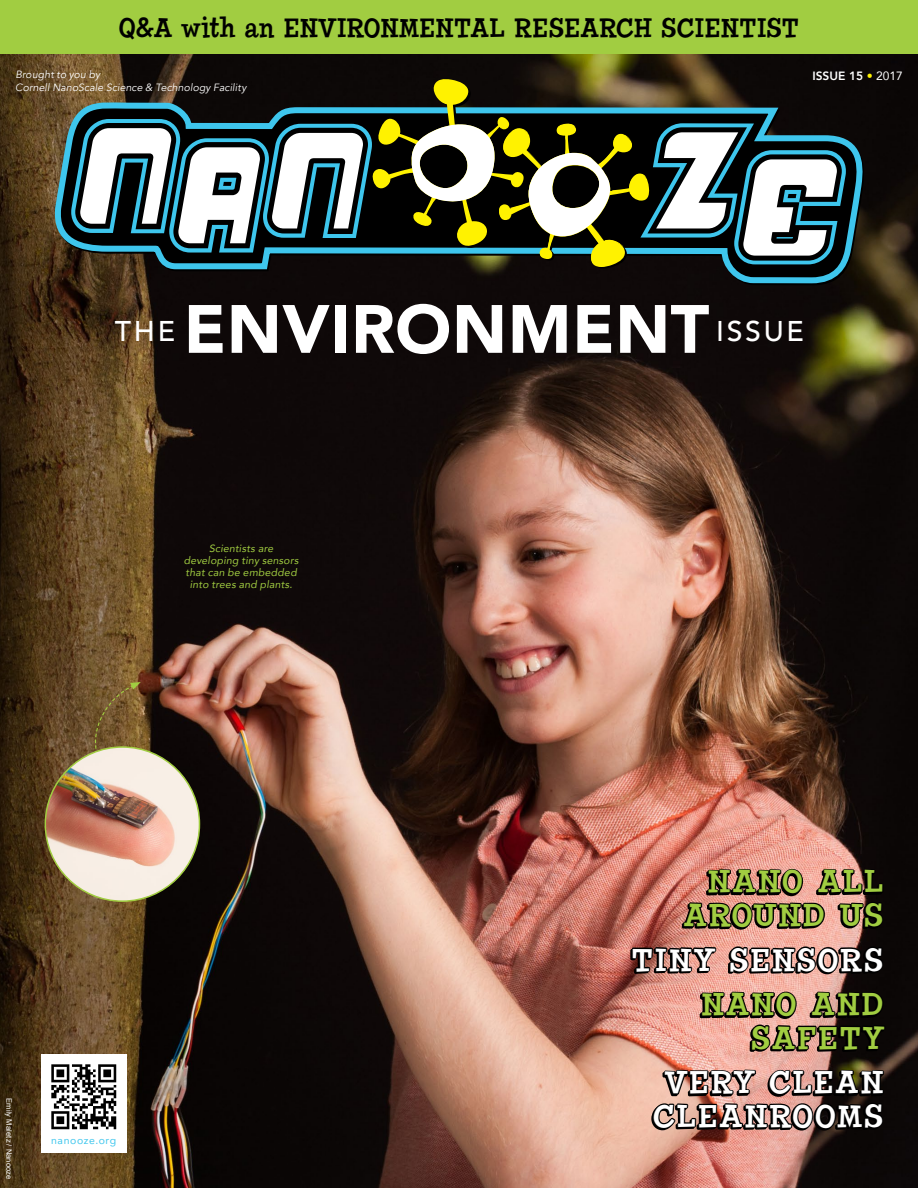
<style>
.page{position:relative;width:918px;height:1188px;background:#fff}
.page>*{position:absolute;margin:0;border:0;box-sizing:border-box;transform-origin:0 0}
.t1{font:900 67.5px "Avenir";letter-spacing:.01em;color:#fff}
.t2{font:32.1px/33.5px "Chowderhead";letter-spacing:.08em;color:#fff;text-align:center}
.t3{font:32.1px/33.5px "Chowderhead";letter-spacing:.085em;color:#a1cd41;text-align:right}
.t4{font:500 28.5px "Avenir";letter-spacing:.095em;color:#fff}
.t5{font:27px "Chowderhead";letter-spacing:.03em;color:#000;scale:.96 1}
.t6{font:800 12px "Avenir";color:#fff}
.t7{font:italic 10.5px/12px "Avenir";letter-spacing:.02em;color:#a1cd41;text-align:center}
.t8{font:italic 10.5px "Avenir";letter-spacing:.005em;color:#fff}
.t9{font:10.5px "Avenir";letter-spacing:.06em;color:#3ec6ed}
.t10{font:7.5px "Arial";letter-spacing:.02em;color:#fff}
.s1{color:#fff200}
.s2{font-weight:400}
</style>
<div class="page">
<img style="left:0;top:54px;width:918px;height:1134px">
<img style="left:45px;top:747px;width:154px;height:154px;border-radius:77px">
<div style="left:0;top:0;width:918px;height:54px;background:#a1cd41"></div>
<svg style="left:55px;top:86px;width:809px;height:200px;background:#1e2423"></svg>
<svg style="left:71px;top:78px;width:775px;height:191px"></svg>
<div style="left:41px;top:1054px;width:85px;height:99px;background:#fff"></div>
<img style="left:51px;top:1064px;width:66px;height:66px">
<svg style="left:629px;top:868px;width:258px;height:267px;background:#815b53"></svg>
<svg style="left:93px;top:682px;width:48px;height:68px;background:#7d6233"></svg>
<h3 class="t5" style="left:119px;top:13px;width:710px">Q&amp;A with an ENVIRONMENTAL RESEARCH SCIENTIST</h3>
<p class="t8" style="left:15px;top:68px;width:86px">Brought to you by</p>
<p class="t6" style="left:812px;top:66px;width:92px">ISSUE 15 <span class="s1">•</span> <span class="s2">2017</span></p>
<p class="t8" style="left:15px;top:81px;width:233px">Cornell NanoScale Science &amp; Technology Facility</p>
<h3 class="t4" style="left:115px;top:306px;width:62px">THE</h3>
<h1 class="t1" style="left:184px;top:271px;width:527px">ENVIRONMENT</h1>
<h3 class="t4" style="left:716px;top:306px;width:89px">ISSUE</h3>
<p class="t7" style="left:184px;top:542px;width:116px">Scientists are developing tiny sensors that can be embedded into trees and plants.</p>
<p class="t10" style="left:14px;top:1098px;width:83px;rotate:90deg">Emily Maletz / Nanooze</p>
<p class="t9" style="left:51px;top:1132px;width:67px">nanooze.org</p>
<h2 class="t3" style="left:684px;top:865px;width:200px">NANO ALL<br>AROUND US</h2>
<h2 class="t2" style="left:632px;top:943px;width:252px">TINY SENSORS</h2>
<h2 class="t3" style="left:702px;top:988px;width:183px">NANO AND<br>SAFETY</h2>
<h2 class="t2" style="left:653px;top:1066px;width:231px">VERY CLEAN<br>CLEANROOMS</h2>
</div>
